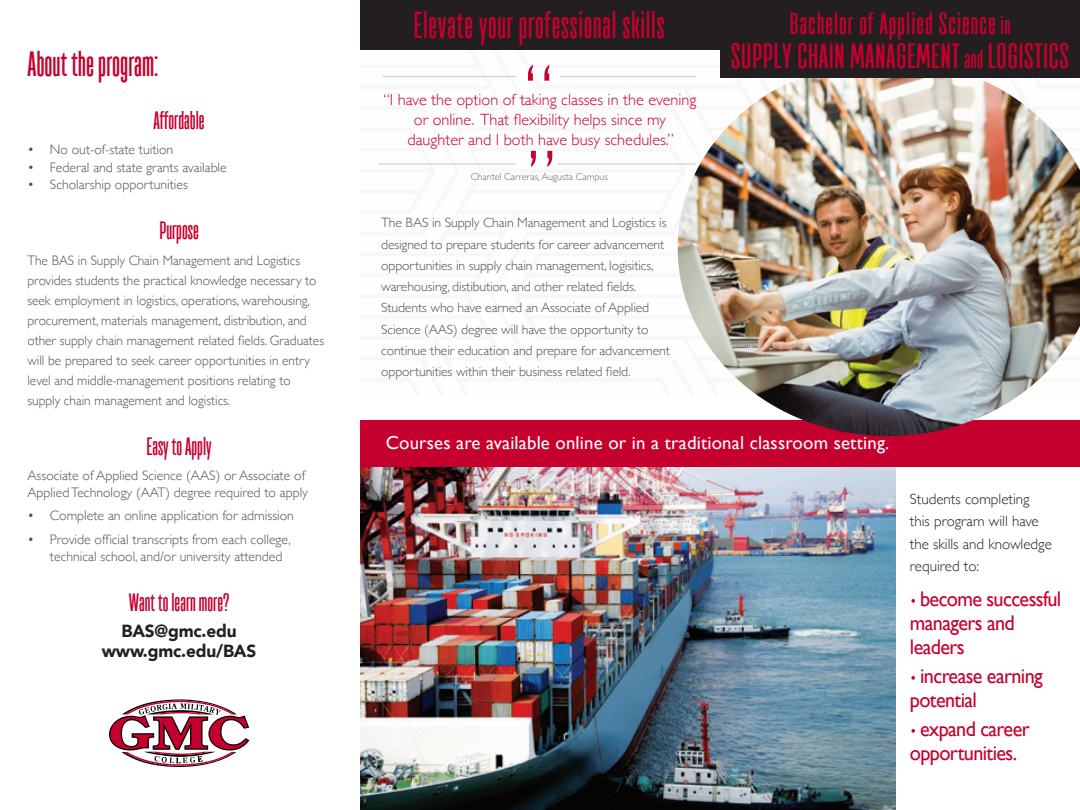
<style>
.page{position:relative;width:1080px;height:810px;background:#fff}
.page>*{position:absolute;margin:0;border:0;box-sizing:border-box;transform-origin:0 0}
.t1{font:300 75px "Gill Sans";color:#c5002e}
.t2{font:700 37.5px "TT Bluescreens";letter-spacing:.02em;color:#c5002e}
.t3{font:700 35px "TT Bluescreens";letter-spacing:.01em;color:#c5002e;scale:1.06 1}
.t4{font:700 35px "TT Bluescreens";letter-spacing:.01em;color:#c5002e}
.t5{font:700 30.25px "TT Bluescreens";letter-spacing:.03em;color:#c5002e;scale:1.09 1}
.t6{font:700 25px "TT Bluescreens";color:#c5002e}
.t7{font:21.25px/23.8px "Gill Sans";letter-spacing:-.03em;color:#c5002e;scale:.95 1}
.t8{font:18.75px "Gill Sans";letter-spacing:.01em;color:#fff}
.t9{font:900 17.5px "Avenir";letter-spacing:-.01em;color:#231f20}
.t10{font:300 16.25px/20px "Gill Sans";color:#c5002e;text-align:center}
.t11{font:300 15px/22.5px "Gill Sans";color:#231f20}
.t12{font:300 13.75px/17.5px "Gill Sans";color:#53524a}
.t13{font:300 13.5px "Gill Sans";letter-spacing:-.01em;color:#53524a}
.t14{font:300 10px "Gill Sans";color:#6b6a62}
.s1{font-size:25px}
.s2{font-weight:300;font-size:15px}
</style>
<div class="page">
<img style="left:360px;top:467px;width:536px;height:343px">
<div style="left:360px;top:420px;width:720px;height:47px;background:#c5002e"></div>
<div style="left:360px;top:0;width:360px;height:49px;background:#231f20"></div>
<svg style="left:109px;top:699px;width:140px;height:68px"></svg>
<img style="left:678px;top:77px;width:402px;height:359px">
<div style="left:720px;top:0;width:360px;height:77px;background:#231f20"></div>
<hr style="left:382px;top:76px;width:134px;height:1px;background:#d1d2d4">
<hr style="left:560px;top:76px;width:136px;height:1px;background:#d1d2d4">
<hr style="left:378px;top:163px;width:138px;height:2px;background:#d1d2d4">
<hr style="left:558px;top:163px;width:138px;height:2px;background:#d1d2d4">
<p class="t4" style="left:27px;top:45px;width:132px">About the program:</p>
<p class="t6" style="left:154px;top:107px;width:53px">Affordable</p>
<p class="t12" style="left:27px;top:140px;width:147px">• No out-of-state tuition</p>
<p class="t12" style="left:27px;top:158px;width:201px">• Federal and state grants available</p>
<p class="t12" style="left:27px;top:175px;width:162px">• Scholarship opportunities</p>
<p class="t6" style="left:159px;top:217px;width:41px">Purpose</p>
<p class="t12" style="left:27px;top:251px;width:274px">The BAS in Supply Chain Management and Logistics</p>
<p class="t12" style="left:27px;top:271px;width:291px">provides students the practical knowledge necessary to</p>
<p class="t12" style="left:27px;top:291px;width:284px">seek employment in logistics, operations, warehousing,</p>
<p class="t12" style="left:27px;top:311px;width:281px">procurement, materials management, distribution, and</p>
<p class="t12" style="left:27px;top:331px;width:298px">other supply chain management related fields. Graduates</p>
<p class="t12" style="left:27px;top:351px;width:284px">will be prepared to seek career opportunities in entry</p>
<p class="t12" style="left:27px;top:371px;width:265px">level and middle-management positions relating to</p>
<p class="t12" style="left:27px;top:391px;width:204px">supply chain management and logistics.</p>
<p class="t6" style="left:147px;top:432px;width:67px">Easy to Apply</p>
<p class="t12" style="left:27px;top:466px;width:282px">Associate of Applied Science (AAS) or Associate of<br>Applied Technology (AAT) degree required to apply</p>
<p class="t12" style="left:27px;top:507px;width:268px">• Complete an online application for admission</p>
<p class="t12" style="left:50px;top:530px;width:242px;text-indent:-22px">• Provide official transcripts from each college, technical school, and/or university attended</p>
<p class="t6" style="left:129px;top:589px;width:102px">Want to learn more?</p>
<p class="t9" style="left:121px;top:616px;width:117px">BAS@gmc.edu</p>
<p class="t9" style="left:102px;top:636px;width:156px">www.gmc.edu/BAS</p>
<p class="t2" style="left:414px;top:4px;width:253px">Elevate your professional skills</p>
<p class="t1" style="left:524px;top:32px;width:31px">“</p>
<p class="t10" style="left:384px;top:89px;width:314px">“I have the option of taking classes in the evening or online. That flexibility helps since my</p>
<p class="t10" style="left:407px;top:129px;width:268px">daughter and I both have busy schedules.”</p>
<p class="t14" style="left:471px;top:169px;width:139px">Chantel Carreras, Augusta Campus</p>
<p class="t1" style="left:527px;top:118px;width:31px">”</p>
<p class="t13" style="left:381px;top:212px;width:287px">The BAS in Supply Chain Management and Logistics is</p>
<p class="t13" style="left:381px;top:233px;width:285px">designed to prepare students for career advancement</p>
<p class="t13" style="left:381px;top:255px;width:274px">opportunities in supply chain management, logisitics,</p>
<p class="t13" style="left:381px;top:276px;width:257px">warehousing, distibution, and other related fields.</p>
<p class="t13" style="left:381px;top:297px;width:270px">Students who have earned an Associate of Applied</p>
<p class="t13" style="left:381px;top:318px;width:269px">Science (AAS) degree will have the opportunity to</p>
<p class="t13" style="left:381px;top:340px;width:290px">continue their education and prepare for advancement</p>
<p class="t13" style="left:381px;top:361px;width:251px">opportunities within their business related field.</p>
<p class="t5" style="left:789px;top:7px;width:204px">Bachelor of Applied Science <span class="s1">in</span></p>
<p class="t3" style="left:731px;top:36px;width:320px">SUPPLY CHAIN MANAGEMENT <span class="s1">and</span> LOGISTICS</p>
<p class="t8" style="left:386px;top:432px;width:505px">Courses are available online or in a traditional classroom setting.</p>
<p class="t11" style="left:910px;top:487px;width:143px">Students completing this program will have the skills and knowledge required to:</p>
<p class="t7" style="left:910px;top:587px;width:161px"><span class="s2">•</span> become successful managers and leaders</p>
<p class="t7" style="left:910px;top:664px;width:141px"><span class="s2">•</span> increase earning potential</p>
<p class="t7" style="left:910px;top:717px;width:128px"><span class="s2">•</span> expand career opportunities.</p>
</div>
